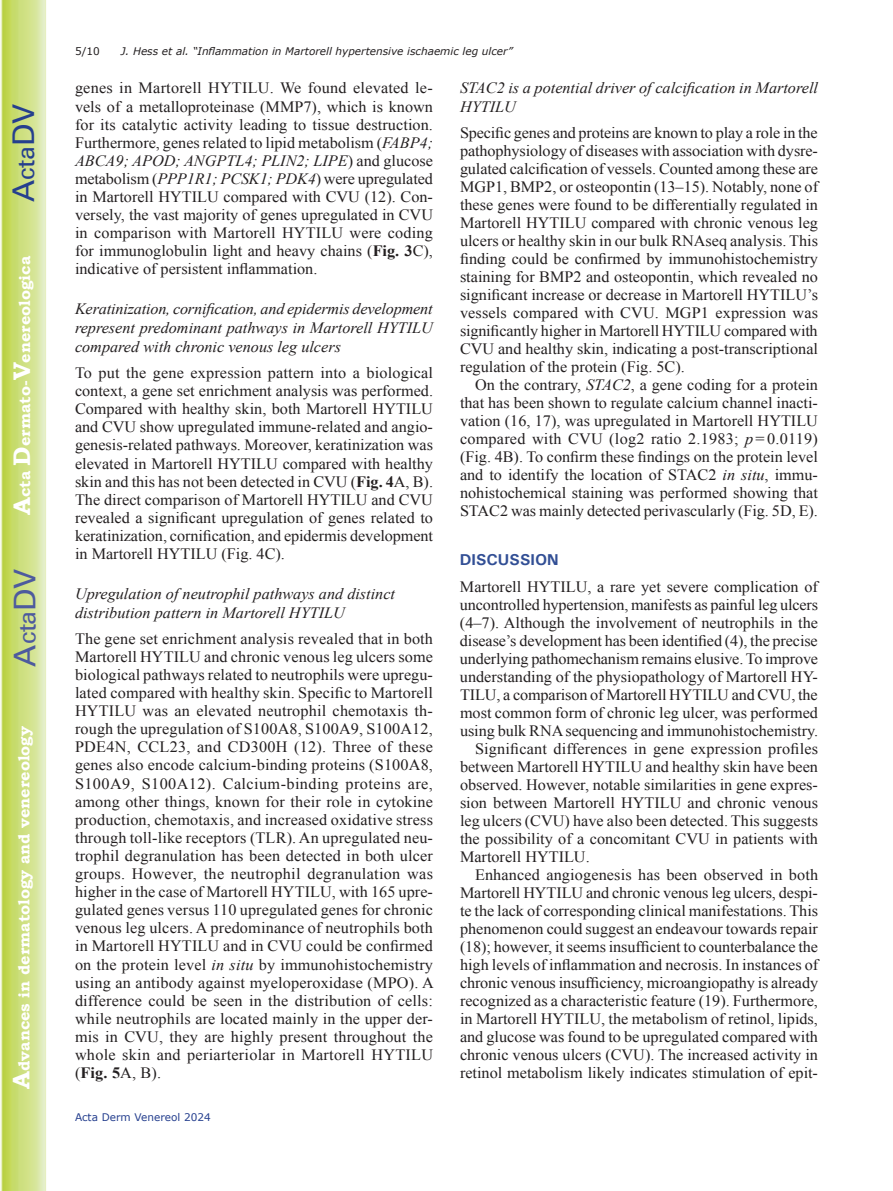
<style>
.page{position:relative;width:893px;height:1191px;background:#fff}
.page>*{position:absolute;margin:0;border:0;box-sizing:border-box;transform-origin:0 0}
.t1{font:30px "Univers";color:#4d5a9e}
.t2{font:30px "Univers";color:#253f8e}
.t3{font:15.75px/18.1px "Times New Roman";color:#231f20;text-align:justify}
.t4{font:italic 15.75px/19px "Times New Roman";color:#231f20}
.t5{font:700 15.75px "Bookman Old Style";color:#fff}
.t6{font:700 15.75px "Univers";color:#324f95}
.t7{font:italic 10.5px "Verdana";color:#231f20}
.t8{font:10.5px "Verdana";color:#253f8e}
.t9{font:10.5px "Verdana";color:#231f20}
.s1{font-size:24px}
.s2{font-style:italic}
.s3{font-weight:700}
</style>
<div class="page">
<svg style="left:1px;top:0;width:45px;height:1191px;background:#cfe084"></svg>
<h1 class="t2" style="left:6px;top:202px;width:100px;rotate:-90deg">A<span class="s1">cta</span>DV</h1>
<p class="t5" style="left:15px;top:515px;width:260px;rotate:-90deg"><span class="s1">A</span>cta <span class="s1">D</span>ermato-<span class="s1">V</span>enereologica</p>
<h1 class="t1" style="left:7px;top:666px;width:100px;rotate:-90deg">A<span class="s1">cta</span>DV</h1>
<p class="t5" style="left:15px;top:1088px;width:364px;rotate:-90deg"><span class="s1">A</span>dvances in dermatology and venereology</p>
<p class="t9" style="left:75px;top:44px;width:26px">5/10</p>
<p class="t7" style="left:121px;top:44px;width:393px">J. Hess et al. “Inflammation in Martorell hypertensive ischaemic leg ulcer”</p>
<p class="t3" style="left:75px;top:79px;width:360px">genes in Martorell HYTILU. We found elevated le&shy;vels of a metalloproteinase (MMP7), which is known for its catalytic activity leading to tissue destruction.<br>Furthermore, genes related to lipid metabolism (<span class="s2">FABP4; ABCA9; APOD; ANGPTL4; PLIN2; LIPE</span>) and glucose metabolism (<span class="s2">PPP1R1; PCSK1; PDK4</span>) were upregulated in Martorell HYTILU compared with CVU (12). Con&shy;versely, the vast majority of genes upregulated in CVU in comparison with Martorell HYTILU were coding for immunoglobulin light and heavy chains (<span class="s3">Fig. 3</span>C), indicative of persistent inflammation.</p>
<p class="t4" style="left:75px;top:299px;width:359px;text-align:justify">Keratinization, cornification, and epidermis development represent predominant pathways in Martorell HYTILU compared with chronic venous leg ulcers</p>
<p class="t3" style="left:75px;top:363px;width:360px">To put the gene expression pattern into a biological context, a gene set enrichment analysis was performed.<br>Compared with healthy skin, both Martorell HYTILU and CVU show upregulated immune-related and angio&shy;genesis-related pathways. Moreover, keratinization was elevated in Martorell HYTILU compared with healthy skin and this has not been detected in CVU (<span class="s3">Fig. 4</span>A, B).<br>The direct comparison of Martorell HYTILU and CVU revealed a significant upregulation of genes related to keratinization, cornification, and epidermis development in Martorell HYTILU (Fig. 4C).</p>
<p class="t4" style="left:75px;top:584px;width:322px">Upregulation of neutrophil pathways and distinct distribution pattern in Martorell HYTILU</p>
<p class="t3" style="left:75px;top:629px;width:360px">The gene set enrichment analysis revealed that in both Martorell HYTILU and chronic venous leg ulcers some biological pathways related to neutrophils were upregu&shy;lated compared with healthy skin. Specific to Martorell HYTILU was an elevated neutrophil chemotaxis th&shy;rough the upregulation of S100A8, S100A9, S100A12, PDE4N, CCL23, and CD300H (12). Three of these genes also encode calcium-binding proteins (S100A8, S100A9, S100A12). Calcium-binding proteins are, among other things, known for their role in cytokine production, chemotaxis, and increased oxidative stress through toll-like receptors (TLR). An upregulated neu&shy;trophil degranulation has been detected in both ulcer groups. However, the neutrophil degranulation was higher in the case of Martorell HYTILU, with 165 upre&shy;gulated genes versus 110 upregulated genes for chronic venous leg ulcers. A predominance of neutrophils both in Martorell HYTILU and in CVU could be confirmed on the protein level <span class="s2">in situ</span> by immunohistochemistry using an antibody against myeloperoxidase (MPO). A difference could be seen in the distribution of cells: while neutrophils are located mainly in the upper der&shy;mis in CVU, they are highly present throughout the whole skin and periarteriolar in Martorell HYTILU (<span class="s3">Fig. 5</span>A, B).</p>
<p class="t8" style="left:75px;top:1110px;width:137px">Acta Derm Venereol 2024</p>
<p class="t4" style="left:460px;top:78px;width:360px">STAC2 is a potential driver of calcification in Martorell<br>HYTILU</p>
<p class="t3" style="left:460px;top:123px;width:360px">Specific genes and proteins are known to play a role in the pathophysiology of diseases with association with dysre&shy;gulated calcification of vessels. Counted among these are MGP1, BMP2, or osteopontin (13–15). Notably, none of these genes were found to be differentially regulated in Martorell HYTILU compared with chronic venous leg ulcers or healthy skin in our bulk RNAseq analysis. This finding could be confirmed by immunohistochemistry staining for BMP2 and osteopontin, which revealed no significant increase or decrease in Martorell HYTILU’s vessels compared with CVU. MGP1 expression was significantly higher in Martorell HYTILU compared with CVU and healthy skin, indicating a post-transcriptional regulation of the protein (Fig. 5C).</p>
<p class="t3" style="left:460px;top:375px;width:359px;text-indent:15px">On the contrary, <span class="s2">STAC2</span>, a gene coding for a protein that has been shown to regulate calcium channel inacti&shy;vation (16, 17), was upregulated in Martorell HYTILU compared with CVU (log2 ratio 2.1983; <span class="s2">p</span> = 0.0119) (Fig. 4B). To confirm these findings on the protein level and to identify the location of STAC2 <span class="s2">in situ</span>, immu&shy;nohistochemical staining was performed showing that STAC2 was mainly detected perivascularly (Fig. 5D, E).</p>
<p class="t6" style="left:460px;top:549px;width:100px">DISCUSSION</p>
<p class="t3" style="left:460px;top:577px;width:360px">Martorell HYTILU, a rare yet severe complication of</p>
<p class="t3" style="left:460px;top:595px;width:360px">uncontrolled hypertension, manifests as painful leg ulcers</p>
<p class="t3" style="left:460px;top:613px;width:359px">(4–7). Although the involvement of neutrophils in the</p>
<p class="t3" style="left:460px;top:631px;width:359px">disease’s development has been identified (4), the precise</p>
<p class="t3" style="left:460px;top:649px;width:360px">underlying pathomechanism remains elusive. To improve</p>
<p class="t3" style="left:460px;top:667px;width:359px">understanding of the physiopathology of Martorell HY-</p>
<p class="t3" style="left:460px;top:685px;width:359px">TILU, a comparison of Martorell HYTILU and CVU, the</p>
<p class="t3" style="left:460px;top:703px;width:359px">most common form of chronic leg ulcer, was performed</p>
<p class="t3" style="left:460px;top:721px;width:360px">using bulk RNA sequencing and immunohistochemistry.</p>
<p class="t3" style="left:475px;top:739px;width:345px">Significant differences in gene expression profiles</p>
<p class="t3" style="left:460px;top:757px;width:359px">between Martorell HYTILU and healthy skin have been</p>
<p class="t3" style="left:460px;top:775px;width:359px">observed. However, notable similarities in gene expres-</p>
<p class="t3" style="left:460px;top:793px;width:360px">sion between Martorell HYTILU and chronic venous</p>
<p class="t3" style="left:460px;top:811px;width:359px">leg ulcers (CVU) have also been detected. This suggests</p>
<p class="t3" style="left:460px;top:829px;width:360px">the possibility of a concomitant CVU in patients with</p>
<p class="t3" style="left:460px;top:847px;width:131px">Martorell HYTILU.</p>
<p class="t3" style="left:475px;top:865px;width:345px">Enhanced angiogenesis has been observed in both</p>
<p class="t3" style="left:460px;top:883px;width:359px">Martorell HYTILU and chronic venous leg ulcers, despi-</p>
<p class="t3" style="left:460px;top:901px;width:360px">te the lack of corresponding clinical manifestations. This</p>
<p class="t3" style="left:460px;top:919px;width:359px">phenomenon could suggest an endeavour towards repair</p>
<p class="t3" style="left:460px;top:937px;width:360px">(18); however, it seems insufficient to counterbalance the</p>
<p class="t3" style="left:460px;top:955px;width:360px">high levels of inflammation and necrosis. In instances of</p>
<p class="t3" style="left:460px;top:973px;width:360px">chronic venous insufficiency, microangiopathy is already</p>
<p class="t3" style="left:460px;top:991px;width:360px">recognized as a characteristic feature (19). Furthermore,</p>
<p class="t3" style="left:460px;top:1009px;width:359px">in Martorell HYTILU, the metabolism of retinol, lipids,</p>
<p class="t3" style="left:460px;top:1027px;width:360px">and glucose was found to be upregulated compared with</p>
<p class="t3" style="left:460px;top:1045px;width:359px">chronic venous ulcers (CVU). The increased activity in</p>
<p class="t3" style="left:460px;top:1063px;width:359px">retinol metabolism likely indicates stimulation of epit-</p>
</div>
